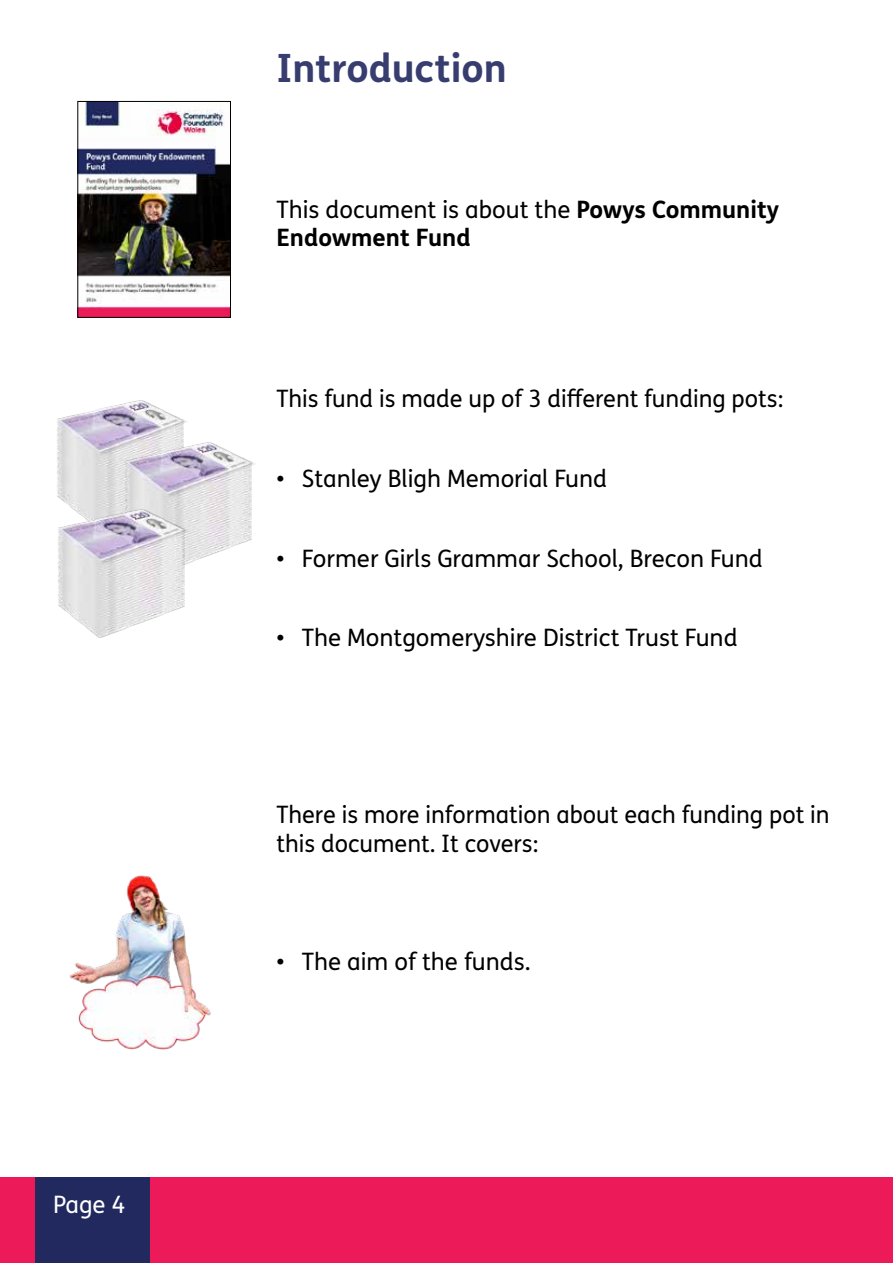
<style>
.page{position:relative;width:893px;height:1263px;background:#fff}
.page>*{position:absolute;margin:0;border:0;box-sizing:border-box;transform-origin:0 0}
.t1{font:700 39px "FS Me Pro";color:#373e6f}
.Bodytext{font:24px/28.8px "FS Me Pro";color:#000}
.Bodytext-2{font:700 24px/28.8px "FS Me Pro";color:#000}
.t2{font:24px "FS Me Pro";color:#fff}
.s1{font-weight:400}
</style>
<div class="page">
<div style="left:0;top:1177px;width:893px;height:86px;background:#ed1a59"></div>
<div style="left:35px;top:1177px;width:115px;height:86px;background:#21295f"></div>
<img style="left:79px;top:103px;width:150px;height:213px">
<div style="left:77px;top:101px;width:154px;height:217px;border:1px solid #000"></div>
<img style="left:57px;top:400px;width:129px;height:106px">
<img style="left:121px;top:439px;width:133px;height:125px">
<img style="left:58px;top:506px;width:130px;height:132px">
<img style="left:69px;top:875px;width:142px;height:175px">
<p class="t2" style="left:53px;top:1188px;width:74px">Page 4</p>
<h2 class="t1" style="left:276px;top:38px;width:232px">Introduction</h2>
<p class="Bodytext-2" style="left:276px;top:193px;width:504px"><span class="s1">This document is about the</span> Powys Community<br>Endowment Fund</p>
<p class="Bodytext" style="left:276px;top:384px;width:508px">This fund is made up of 3 different funding pots:</p>
<p class="Bodytext" style="left:276px;top:463px;width:332px">• Stanley Bligh Memorial Fund</p>
<p class="Bodytext" style="left:276px;top:543px;width:488px">• Former Girls Grammar School, Brecon Fund</p>
<p class="Bodytext" style="left:276px;top:623px;width:463px">• The Montgomeryshire District Trust Fund</p>
<p class="Bodytext" style="left:276px;top:800px;width:555px">There is more information about each funding pot in this document. It covers:</p>
<p class="Bodytext" style="left:276px;top:947px;width:256px">• The aim of the funds.</p>
</div>
